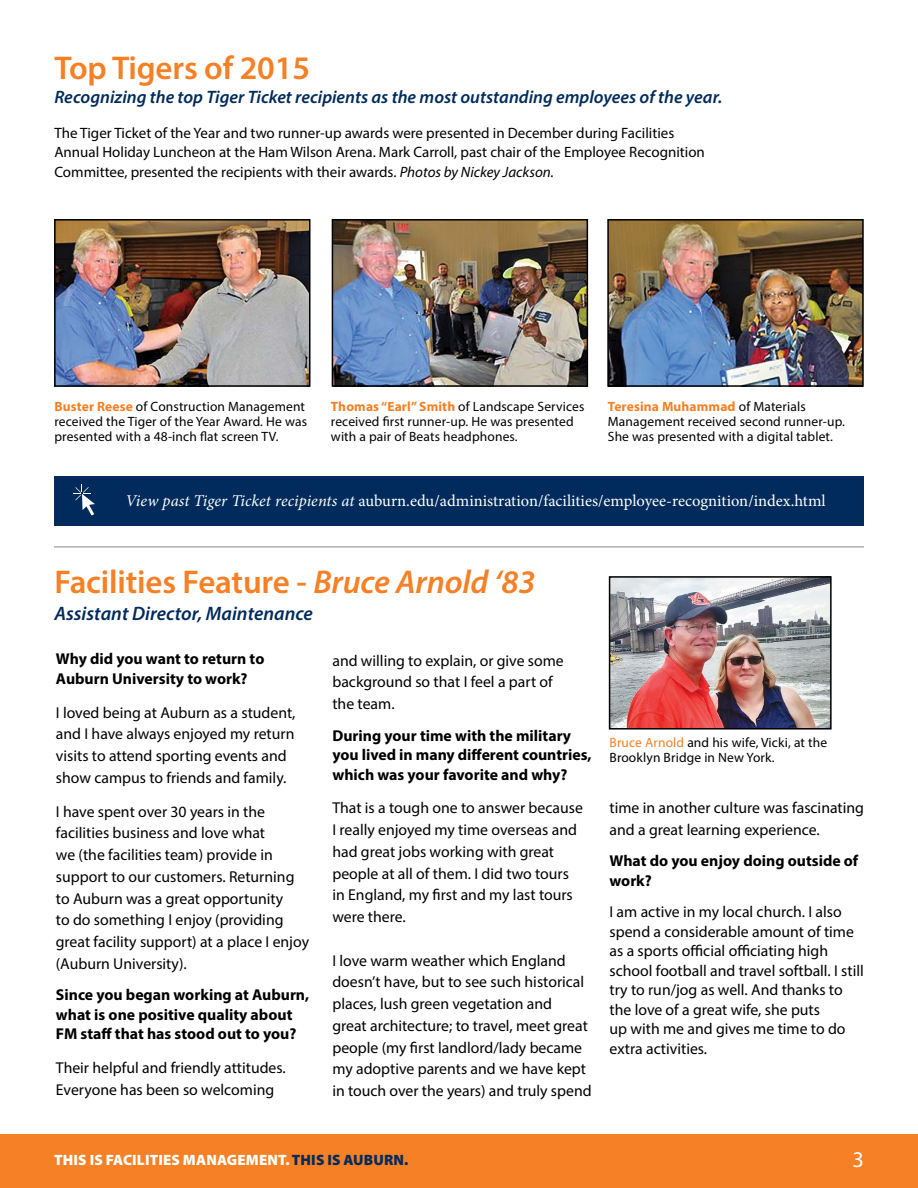
<style>
.page{position:relative;width:918px;height:1188px;background:#fff}
.page>*{position:absolute;margin:0;border:0;box-sizing:border-box;transform-origin:0 0}
.t1{font:600 33px "Myriad Pro";letter-spacing:-.005em;color:#f58025}
.t2{font:22.5px "Myriad Pro";color:#fff}
.t3{font:italic 600 19.5px "Myriad Pro";color:#002b5c}
.t4{font:italic 600 18px "Myriad Pro";color:#002b5c}
.t5{font:16.5px "Minion Pro";color:#fff}
.t6{font:15.75px/21.8px "Myriad Pro";color:#000}
.t7{font:700 15.75px/19.5px "Myriad Pro";color:#000}
.t8{font:15px/19.5px "Myriad Pro";color:#000}
.t9{font:900 15px "Myriad Pro";letter-spacing:.01em;color:#fff}
.t10{font:13.5px/15px "Myriad Pro";letter-spacing:.01em;color:#000}
.s1{font-style:italic}
.s2{font-weight:700;color:#f58025}
.s3{color:#f58025}
.s4{color:#002b5c}
</style>
<div class="page">
<div style="left:0;top:1134px;width:918px;height:54px;background:#f58025"></div>
<img style="left:57px;top:222px;width:250px;height:162px">
<div style="left:54px;top:219px;width:256px;height:168px;border:2px solid #000"></div>
<img style="left:335px;top:222px;width:250px;height:162px">
<div style="left:332px;top:219px;width:256px;height:168px;border:2px solid #000"></div>
<img style="left:610px;top:222px;width:251px;height:162px">
<div style="left:607px;top:219px;width:257px;height:168px;border:2px solid #000"></div>
<div style="left:54px;top:476px;width:810px;height:49px;background:#002b5c"></div>
<svg style="left:73px;top:485px;width:22px;height:31px"></svg>
<hr style="left:54px;top:547px;width:810px;height:1px;background:#86888a">
<img style="left:612px;top:579px;width:217px;height:148px">
<div style="left:609px;top:576px;width:223px;height:154px;border:2px solid #000"></div>
<h1 class="t1" style="left:54px;top:47px;width:257px">Top Tigers of 2015</h1>
<p class="t4" style="left:54px;top:86px;width:670px">Recognizing the top Tiger Ticket recipients as the most outstanding employees of the year.</p>
<p class="t8" style="left:54px;top:123px;width:652px">The Tiger Ticket of the Year and two runner-up awards were presented in December during Facilities<br>Annual Holiday Luncheon at the Ham Wilson Arena. Mark Carroll, past chair of the Employee Recognition<br>Committee, presented the recipients with their awards. <span class="s1">Photos by Nickey Jackson.</span></p>
<p class="t10" style="left:54px;top:399px;width:254px"><span class="s2">Buster Reese</span> of Construction Management received the Tiger of the Year Award. He was presented with a 48-inch flat screen TV.</p>
<p class="t10" style="left:331px;top:399px;width:255px"><span class="s2">Thomas “Earl” Smith</span> of Landscape Services received first runner-up. He was presented with a pair of Beats headphones.</p>
<p class="t10" style="left:608px;top:399px;width:239px"><span class="s2">Teresina Muhammad</span> of Materials<br>Management received second runner-up.<br>She was presented with a digital tablet.</p>
<p class="t5" style="left:126px;top:489px;width:702px"><span class="s1">View past Tiger Ticket recipients at</span> auburn.edu/administration/facilities/employee-recognition/index.html</p>
<h1 class="t1" style="left:54px;top:561px;width:483px">Facilities Feature - <span class="s1">Bruce Arnold ‘83</span></h1>
<p class="t3" style="left:54px;top:601px;width:260px">Assistant Director, Maintenance</p>
<p class="t7" style="left:56px;top:649px;width:210px">Why did you want to return to<br>Auburn University to work?</p>
<p class="t6" style="left:56px;top:701px;width:241px">I loved being at Auburn as a student, and I have always enjoyed my return visits to attend sporting events and show campus to friends and family.</p>
<p class="t6" style="left:56px;top:800px;width:255px">I have spent over 30 years in the facilities business and love what<br>we (the facilities team) provide in support to our customers. Returning to Auburn was a great opportunity<br>to do something I enjoy (providing great facility support) at a place I enjoy (Auburn University).</p>
<p class="t7" style="left:56px;top:985px;width:255px">Since you began working at Auburn, what is one positive quality about<br>FM staff that has stood out to you?</p>
<p class="t6" style="left:56px;top:1057px;width:231px">Their helpful and friendly attitudes.<br>Everyone has been so welcoming</p>
<p class="t6" style="left:332px;top:649px;width:233px">and willing to explain, or give some background so that I feel a part of the team.</p>
<p class="t7" style="left:332px;top:725px;width:261px">During your time with the military you lived in many different countries, which was your favorite and why?</p>
<p class="t6" style="left:332px;top:797px;width:252px">That is a tough one to answer because<br>I really enjoyed my time overseas and had great jobs working with great people at all of them. I did two tours in England, my first and my last tours were there.</p>
<p class="t6" style="left:332px;top:949px;width:261px">I love warm weather which England doesn’t have, but to see such historical places, lush green vegetation and<br>great architecture; to travel, meet great people (my first landlord/lady became my adoptive parents and we have kept in touch over the years) and truly spend</p>
<p class="t10" style="left:610px;top:735px;width:219px"><span class="s3">Bruce Arnold</span> and his wife, Vicki, at the<br>Brooklyn Bridge in New York.</p>
<p class="t6" style="left:610px;top:796px;width:256px">time in another culture was fascinating and a great learning experience.</p>
<p class="t7" style="left:610px;top:851px;width:250px">What do you enjoy doing outside of work?</p>
<p class="t6" style="left:610px;top:902px;width:256px;line-height:19.5px">I am active in my local church. I also spend a considerable amount of time as a sports official officiating high school football and travel softball. I still try to run/jog as well. And thanks to the love of a great wife, she puts<br>up with me and gives me time to do extra activities.</p>
<p class="t9" style="left:54px;top:1150px;width:356px">THIS IS FACILITIES MANAGEMENT. <span class="s4">THIS IS AUBURN.</span></p>
<h2 class="t2" style="left:852px;top:1146px;width:13px">3</h2>
</div>
